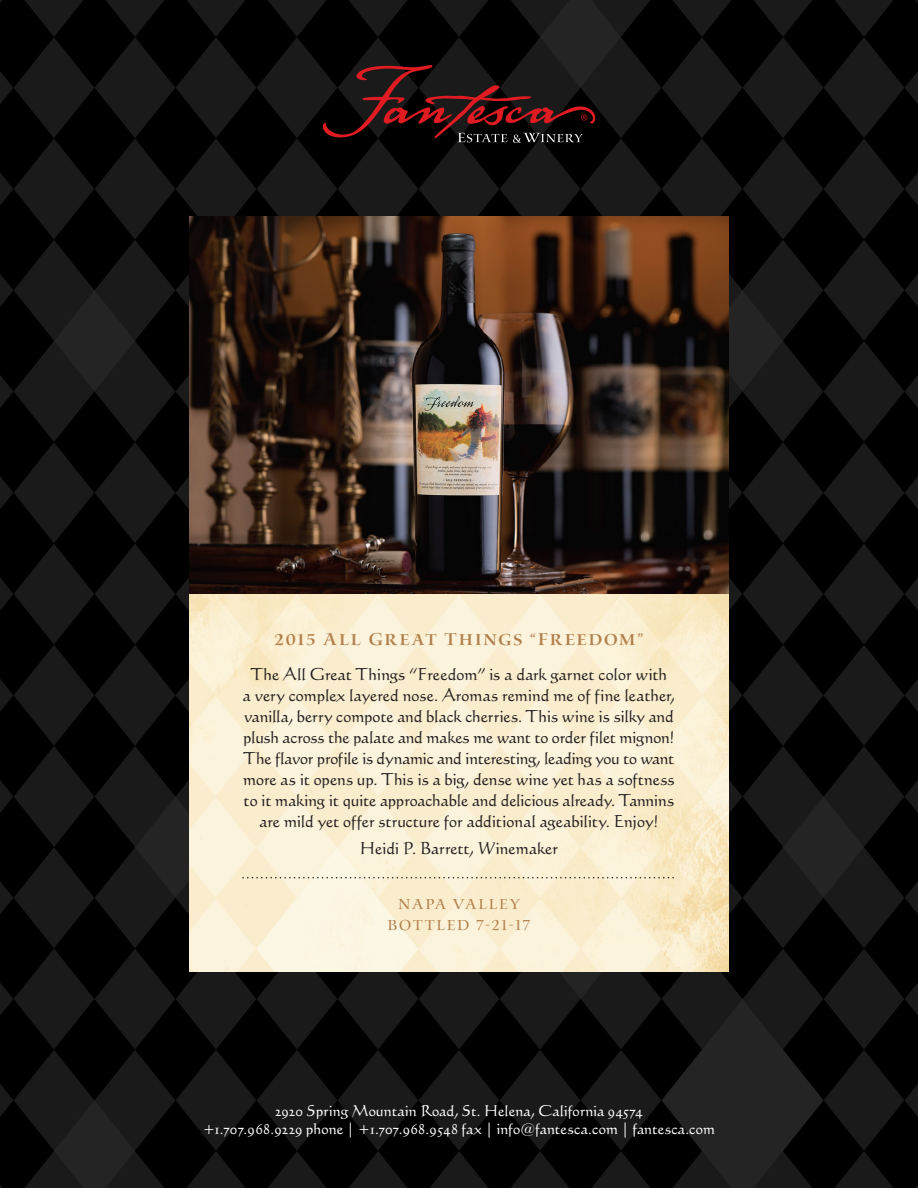
<style>
.page{position:relative;width:918px;height:1188px;background:#fff}
.page>*{position:absolute;margin:0;border:0;box-sizing:border-box;transform-origin:0 0}
.t1{font:18px "Waters Titling MM Tall Caps 510 700";letter-spacing:.1em;color:#b2804c}
.t2{font:16.5px/21px "Calligraphic 421 BT Roman B";letter-spacing:-.01em;color:#231f20;text-align:center}
.t3{font:16.5px/21px "Waters Titling MM Tall Caps 370 700";letter-spacing:.1em;color:#b2804c;text-align:center}
.t4{font:15px/18px "Calligraphic 421 BT Roman B";letter-spacing:.005em;color:#fff;text-align:center}
</style>
<div class="page">
<img style="left:0;top:0;width:918px;height:1188px">
<svg style="left:323px;top:65px;width:272px;height:78px;background:#2c1213"></svg>
<img style="left:189px;top:594px;width:540px;height:378px">
<img style="left:189px;top:216px;width:540px;height:378px">
<svg style="left:243px;top:877px;width:432px;height:1px"></svg>
<p class="t1" style="left:275px;top:630px;width:370px">2015 All Great Things “Freedom”</p>
<p class="t2" style="left:243px;top:663px;width:433px">The All Great Things “Freedom” is a dark garnet color with<br>a very complex layered nose. Aromas remind me of fine leather, vanilla, berry compote and black cherries. This wine is silky and plush across the palate and makes me want to order filet mignon!<br>The flavor profile is dynamic and interesting, leading you to want more as it opens up. This is a big, dense wine yet has a softness to it making it quite approachable and delicious already. Tannins are mild yet offer structure for additional ageability. Enjoy!</p>
<p class="t2" style="left:360px;top:837px;width:200px">Heidi P. Barrett, Winemaker</p>
<p class="t3" style="left:388px;top:893px;width:144px">NAPA VALLEY<br>BOTTLED 7-21-17</p>
<p class="t4" style="left:203px;top:1101px;width:514px">2920 Spring Mountain Road, St. Helena, California 94574<br>+1.707.968.9229 phone | +1.707.968.9548 fax | info@fantesca.com | fantesca.com</p>
</div>
